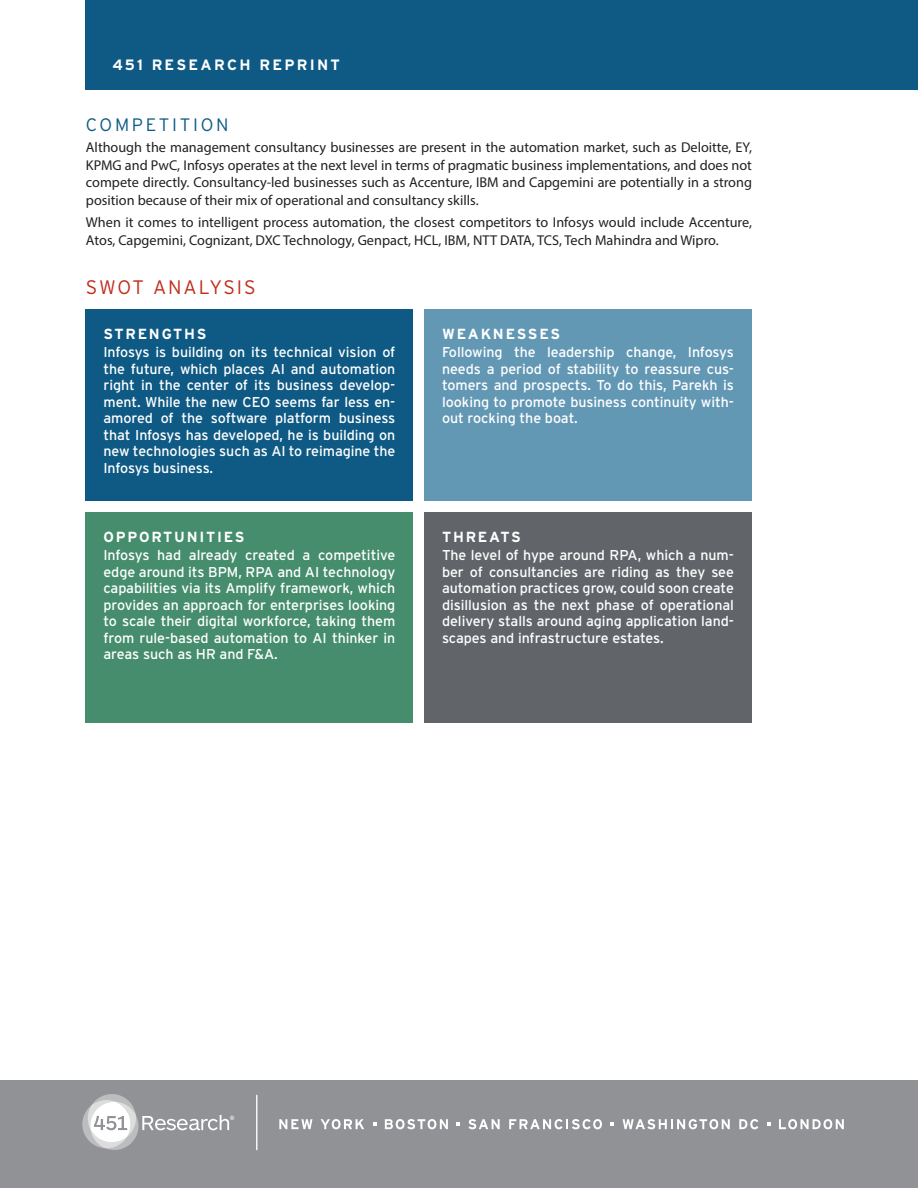
<style>
.page{position:relative;width:918px;height:1188px;background:#fff}
.page>*{position:absolute;margin:0;border:0;box-sizing:border-box;transform-origin:0 0}
.SWOT_Hed{font:300 19.5px "Interstate";letter-spacing:.095em;color:#c02d19}
.Hed_30_Solid_Light{font:300 18px "Interstate";letter-spacing:.15em;color:#0f5a85}
.Header{font:700 15px "Interstate";letter-spacing:.15em;color:#fff}
.SWOT_Head{font:700 14.7px "Interstate";letter-spacing:.12em;color:#fff}
.SWOT_Body{font:14.25px/16.5px "Interstate";letter-spacing:-.005em;color:#fff;text-align:justify}
.Myriad_Body{font:14.25px/17.7px "Myriad Pro";color:#231f20;text-align:justify}
</style>
<div class="page">
<div style="left:0;top:1080px;width:918px;height:108px;background:#919295"></div>
<hr style="left:256px;top:1095px;width:1px;height:55px;background:#fff">
<svg style="left:82px;top:1094px;width:152px;height:56px"></svg>
<svg style="left:279px;top:1119px;width:34px;height:10px"></svg>
<svg style="left:321px;top:1119px;width:43px;height:10px"></svg>
<svg style="left:385px;top:1119px;width:63px;height:10px"></svg>
<svg style="left:468px;top:1119px;width:32px;height:10px"></svg>
<svg style="left:509px;top:1119px;width:93px;height:10px"></svg>
<svg style="left:623px;top:1119px;width:107px;height:10px"></svg>
<svg style="left:739px;top:1119px;width:19px;height:10px"></svg>
<svg style="left:779px;top:1119px;width:65px;height:10px"></svg>
<svg style="left:373px;top:1122px;width:3px;height:4px"></svg>
<svg style="left:456px;top:1122px;width:4px;height:4px"></svg>
<svg style="left:611px;top:1122px;width:3px;height:4px"></svg>
<svg style="left:767px;top:1122px;width:3px;height:4px"></svg>
<div style="left:86px;top:0;width:832px;height:90px;background:#0f5a85"></div>
<div style="left:86px;top:309px;width:327px;height:192px;background:#0f5a85"></div>
<div style="left:424px;top:309px;width:328px;height:192px;background:#6398b5"></div>
<div style="left:86px;top:512px;width:327px;height:211px;background:#458d6d"></div>
<div style="left:424px;top:512px;width:328px;height:211px;background:#61656a"></div>
<p class="Header" style="left:112px;top:55px;width:229px">451 RESEARCH REPRINT</p>
<p class="Hed_30_Solid_Light" style="left:86px;top:114px;width:144px">COMPETITION</p>
<p class="Myriad_Body" style="left:86px;top:138px;width:668px">Although the management consultancy businesses are present in the automation market, such as Deloitte, EY, KPMG and PwC, Infosys operates at the next level in terms of pragmatic business implementations, and does not compete directly. Consultancy-led businesses such as Accenture, IBM and Capgemini are potentially in a strong position because of their mix of operational and consultancy skills.</p>
<p class="Myriad_Body" style="left:86px;top:213px;width:668px">When it comes to intelligent process automation, the closest competitors to Infosys would include Accenture,<br>Atos, Capgemini, Cognizant, DXC Technology, Genpact, HCL, IBM, NTT DATA, TCS, Tech Mahindra and Wipro.</p>
<p class="SWOT_Hed" style="left:86px;top:275px;width:171px">SWOT ANALYSIS</p>
<p class="SWOT_Head" style="left:104px;top:324px;width:105px">STRENGTHS</p>
<p class="SWOT_Body" style="left:104px;top:344px;width:293px">Infosys is building on its technical vision of the future, which places AI and automation right in the center of its business develop&shy;ment. While the new CEO seems far less en&shy;amored of the software platform business that Infosys has developed, he is building on new technologies such as AI to reimagine the Infosys business.</p>
<p class="SWOT_Head" style="left:104px;top:527px;width:143px">OPPORTUNITIES</p>
<p class="SWOT_Body" style="left:104px;top:547px;width:293px">Infosys had already created a competitive edge around its BPM, RPA and AI technology capabilities via its Amplify framework, which provides an approach for enterprises looking to scale their digital workforce, taking them from rule-based automation to AI thinker in areas such as HR and F&amp;A.</p>
<p class="SWOT_Head" style="left:442px;top:324px;width:119px">WEAKNESSES</p>
<p class="SWOT_Body" style="left:442px;top:344px;width:293px">Following the leadership change, Infosys needs a period of stability to reassure cus&shy;tomers and prospects. To do this, Parekh is looking to promote business continuity with&shy;out rocking the boat.</p>
<p class="SWOT_Head" style="left:442px;top:527px;width:80px">THREATS</p>
<p class="SWOT_Body" style="left:442px;top:547px;width:293px">The level of hype around RPA, which a num&shy;ber of consultancies are riding as they see automation practices grow, could soon create disillusion as the next phase of operational delivery stalls around aging application land&shy;scapes and infrastructure estates.</p>
</div>
